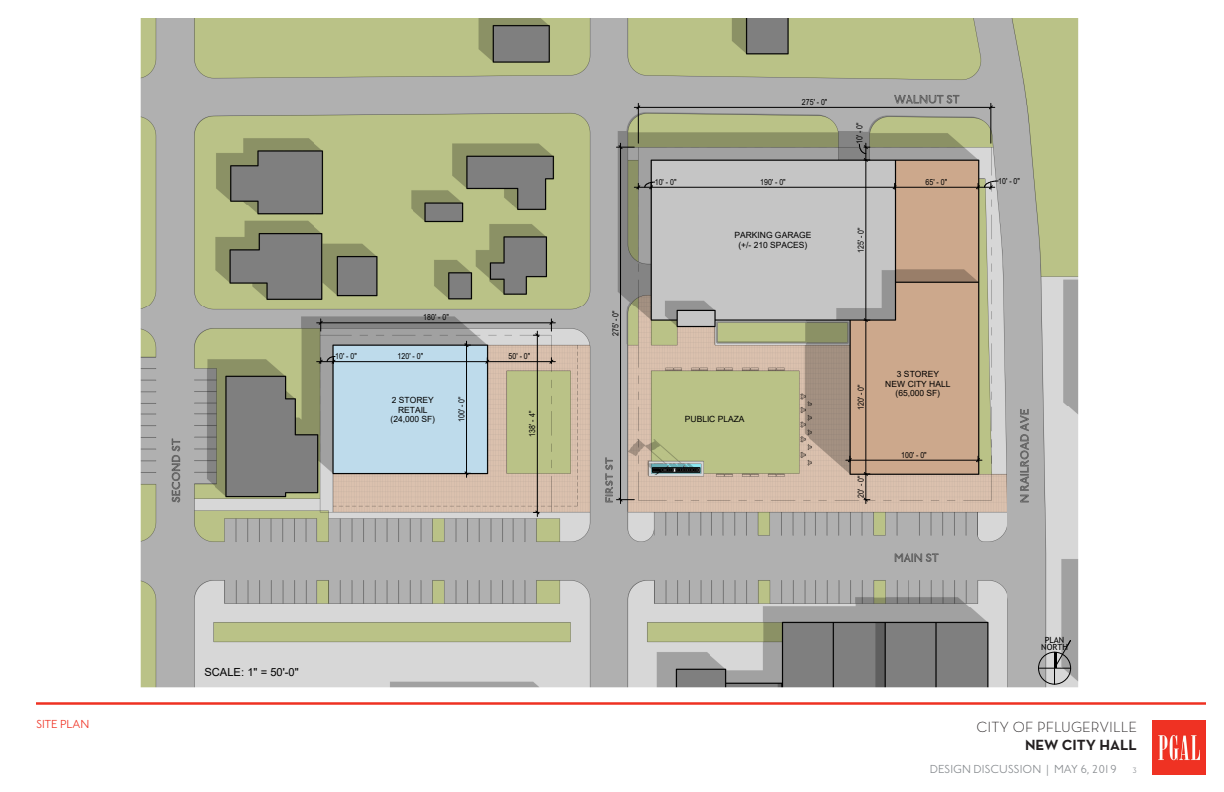
<style>
.page{position:relative;width:1224px;height:792px;background:#fff}
.page>*{position:absolute;margin:0;border:0;box-sizing:border-box;transform-origin:0 0}
.t1{font:300 15px "Neutraface Text";color:#231f20}
.t2{font:700 15px "Neutraface Text";color:#231f20}
.t3{font:300 12px "Johnston ITC Std";color:#868a8e}
.t4{font:300 12px "Johnston ITC Std";letter-spacing:-.005em;color:#ef3122}
.t5{font:11.1px "Arial";color:#000}
.t6{font:8.5px/9.7px "Arial";color:#000;text-align:center}
.t7{font:8.5px "Trebuchet MS";letter-spacing:.01em;color:#000}
.t8{font:8.4px "Arial";letter-spacing:.005em;color:#000;scale:.83 1}
.t9{font:300 8px "Johnston ITC Std";color:#868a8e}
</style>
<div class="page">
<hr style="left:36px;top:702px;width:1170px;height:3px;background:#ef3122">
<img style="left:1152px;top:720px;width:54px;height:54px">
<img style="left:141px;top:18px;width:938px;height:669px">
<hr style="left:634px;top:107px;width:361px;height:1px;background:#000">
<svg style="left:989px;top:103px;width:4px;height:6px"></svg>
<hr style="left:991px;top:107px;width:1px;height:36px;background:#000">
<svg style="left:636px;top:103px;width:4px;height:6px"></svg>
<hr style="left:638px;top:107px;width:1px;height:36px;background:#000">
<hr style="left:620px;top:143px;width:1px;height:361px;background:#000">
<svg style="left:616px;top:145px;width:18px;height:4px"></svg>
<svg style="left:616px;top:498px;width:18px;height:4px"></svg>
<hr style="left:895px;top:187px;width:83px;height:1px;background:#000">
<svg style="left:976px;top:181px;width:22px;height:8px"></svg>
<hr style="left:651px;top:187px;width:244px;height:1px;background:#000">
<svg style="left:893px;top:183px;width:4px;height:6px"></svg>
<svg style="left:634px;top:182px;width:21px;height:7px"></svg>
<hr style="left:866px;top:474px;width:1px;height:30px;background:#000">
<svg style="left:864px;top:498px;width:6px;height:4px"></svg>
<hr style="left:866px;top:320px;width:1px;height:154px;background:#000">
<svg style="left:864px;top:472px;width:6px;height:4px"></svg>
<hr style="left:866px;top:160px;width:1px;height:160px;background:#000">
<svg style="left:864px;top:318px;width:6px;height:4px"></svg>
<svg style="left:859px;top:143px;width:11px;height:19px"></svg>
<hr style="left:487px;top:361px;width:68px;height:1px;background:#000">
<svg style="left:549px;top:358px;width:5px;height:6px"></svg>
<hr style="left:334px;top:361px;width:153px;height:1px;background:#000">
<svg style="left:485px;top:358px;width:4px;height:6px"></svg>
<svg style="left:317px;top:356px;width:19px;height:8px"></svg>
<hr style="left:317px;top:323px;width:238px;height:1px;background:#000">
<svg style="left:549px;top:319px;width:5px;height:12px"></svg>
<svg style="left:319px;top:319px;width:4px;height:12px"></svg>
<hr style="left:537px;top:331px;width:1px;height:186px;background:#000">
<svg style="left:533px;top:333px;width:6px;height:4px"></svg>
<svg style="left:533px;top:510px;width:6px;height:5px"></svg>
<hr style="left:846px;top:460px;width:136px;height:1px;background:#000">
<svg style="left:976px;top:456px;width:4px;height:6px"></svg>
<svg style="left:848px;top:456px;width:4px;height:6px"></svg>
<hr style="left:466px;top:341px;width:1px;height:136px;background:#000">
<svg style="left:464px;top:471px;width:6px;height:4px"></svg>
<svg style="left:464px;top:343px;width:6px;height:4px"></svg>
<svg style="left:1038px;top:639px;width:34px;height:46px;background:#a4a4a4"></svg>
<p class="t4" style="left:36px;top:717px;width:55px">SITE PLAN</p>
<p class="t8" style="left:423px;top:312px;width:32px">180' - 0"</p>
<p class="t8" style="left:335px;top:351px;width:28px">10' - 0"</p>
<p class="t8" style="left:398px;top:351px;width:32px">120' - 0"</p>
<p class="t8" style="left:509px;top:351px;width:28px">50' - 0"</p>
<p class="t6" style="left:391px;top:395px;width:46px">2 STOREY<br>RETAIL (24,000 SF)</p>
<p class="t8" style="left:456px;top:422px;width:32px;rotate:-90deg">100' - 0"</p>
<p class="t8" style="left:526px;top:437px;width:32px;rotate:-90deg">138' - 4"</p>
<p class="t5" style="left:204px;top:664px;width:96px">SCALE: 1" = 50'-0"</p>
<p class="t8" style="left:610px;top:336px;width:32px;rotate:-90deg">275' - 0"</p>
<p class="t8" style="left:802px;top:96px;width:32px">275' - 0"</p>
<p class="t8" style="left:854px;top:144px;width:28px;rotate:-90deg">10' - 0"</p>
<p class="t8" style="left:655px;top:176px;width:28px">10' - 0"</p>
<p class="t8" style="left:760px;top:176px;width:32px">190' - 0"</p>
<p class="t8" style="left:925px;top:176px;width:28px">65' - 0"</p>
<p class="t8" style="left:998px;top:175px;width:28px">10' - 0"</p>
<p class="t6" style="left:734px;top:230px;width:79px">PARKING GARAGE (+/- 210 SPACES)</p>
<p class="t8" style="left:855px;top:253px;width:32px;rotate:-90deg">125' - 0"</p>
<p class="t6" style="left:685px;top:414px;width:61px">PUBLIC PLAZA</p>
<p class="t8" style="left:855px;top:410px;width:32px;rotate:-90deg">120' - 0"</p>
<p class="t8" style="left:855px;top:498px;width:28px;rotate:-90deg">20' - 0"</p>
<p class="t6" style="left:885px;top:369px;width:67px">3 STOREY<br>NEW CITY HALL (65,000 SF)</p>
<p class="t8" style="left:901px;top:449px;width:32px">100' - 0"</p>
<p class="t7" style="left:1045px;top:634px;width:21px">PLAN</p>
<p class="t7" style="left:1041px;top:642px;width:28px">NORTH</p>
<h1 class="t1" style="left:977px;top:717px;width:162px">CITY OF PFLUGERVILLE</h1>
<p class="t9" style="left:1132px;top:766px;width:6px">3</p>
<h1 class="t2" style="left:1025px;top:735px;width:113px">NEW CITY HALL</h1>
<h2 class="t3" style="left:930px;top:762px;width:189px">DESIGN DISCUSSION | MAY 6, 2019</h2>
</div>
